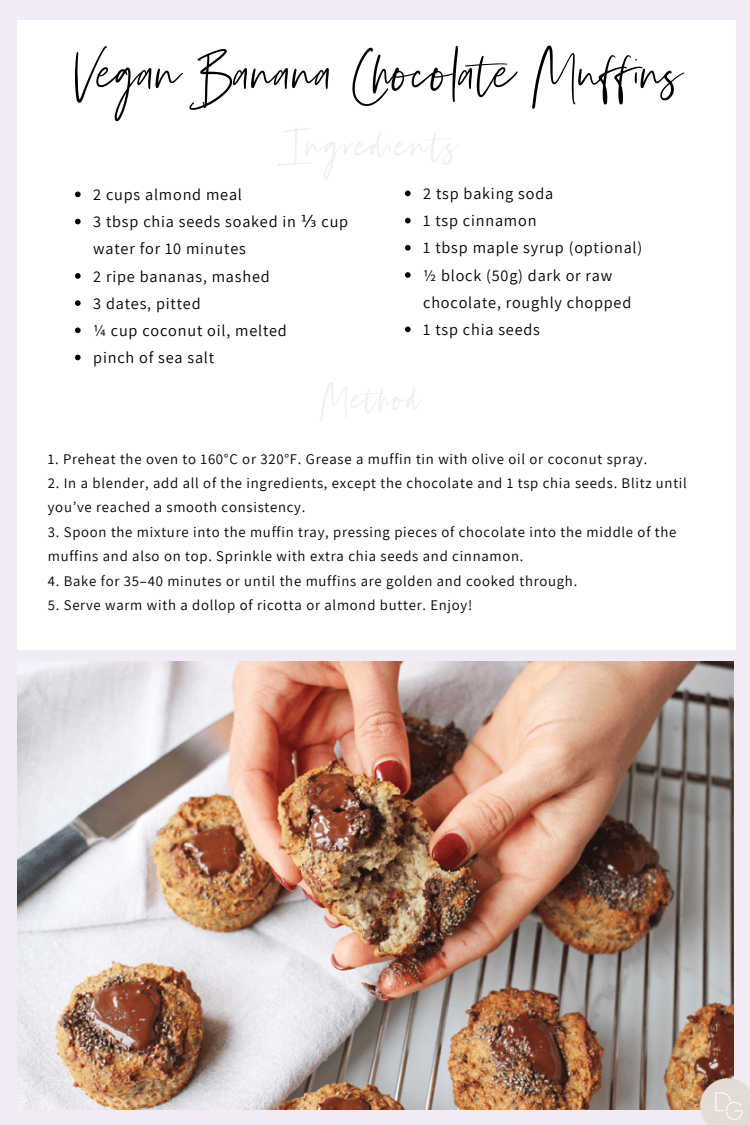
<style>
.page{position:relative;width:750px;height:1125px;background:#f0ebf4}
.page>*{position:absolute;margin:0;border:0;box-sizing:border-box;transform-origin:0 0}
.t1{font:66.38px "Silver South Script Alt";color:#000}
.t2{font:16.25px/27.2px "Assistant";letter-spacing:.05em;color:#000}
.t3{font:14.75px/24.4px "Assistant";letter-spacing:.05em;color:#000}
.s1{font-family:"DejaVu Sans"}
</style>
<div class="page">
<img style="left:18px;top:662px;width:715px;height:448px">
<div style="left:18px;top:20px;width:718px;height:630px;background:#fff"></div>
<svg style="left:75px;top:192px;width:6px;height:5px"></svg>
<svg style="left:75px;top:219px;width:6px;height:5px"></svg>
<svg style="left:75px;top:273px;width:6px;height:6px"></svg>
<svg style="left:75px;top:300px;width:6px;height:6px"></svg>
<svg style="left:75px;top:327px;width:6px;height:6px"></svg>
<svg style="left:75px;top:355px;width:6px;height:5px"></svg>
<svg style="left:405px;top:191px;width:6px;height:5px"></svg>
<svg style="left:405px;top:218px;width:6px;height:5px"></svg>
<svg style="left:405px;top:245px;width:6px;height:6px"></svg>
<svg style="left:405px;top:272px;width:6px;height:6px"></svg>
<svg style="left:405px;top:327px;width:6px;height:5px"></svg>
<img style="left:697px;top:1075px;width:53px;height:50px">
<h1 class="t1" style="left:71px;top:33px;width:614px">Vegan Banana Chocolate Muffins</h1>
<p class="t2" style="left:93px;top:180px;width:256px">2 cups almond meal<br>3 tbsp chia seeds soaked in <span class="s1">⅓</span> cup water for 10 minutes<br>2 ripe bananas, mashed<br>3 dates, pitted<br>¼ cup coconut oil, melted<br>pinch of sea salt</p>
<p class="t2" style="left:423px;top:179px;width:221px">2 tsp baking soda<br>1 tsp cinnamon<br>1 tbsp maple syrup (optional) ½ block (50g) dark or raw chocolate, roughly chopped<br>1 tsp chia seeds</p>
<p class="t3" style="left:48px;top:446px;width:601px">1. Preheat the oven to 160°C or 320°F. Grease a muffin tin with olive oil or coconut spray.</p>
<p class="t3" style="left:48px;top:470px;width:641px">2. In a blender, add all of the ingredients, except the chocolate and 1 tsp chia seeds. Blitz until you’ve reached a smooth consistency.</p>
<p class="t3" style="left:48px;top:519px;width:630px">3. Spoon the mixture into the muffin tray, pressing pieces of chocolate into the middle of the muffins and also on top. Sprinkle with extra chia seeds and cinnamon.</p>
<p class="t3" style="left:48px;top:568px;width:531px">4. Bake for 35–40 minutes or until the muffins are golden and cooked through.</p>
<p class="t3" style="left:48px;top:592px;width:426px">5. Serve warm with a dollop of ricotta or almond butter. Enjoy!</p>
</div>
